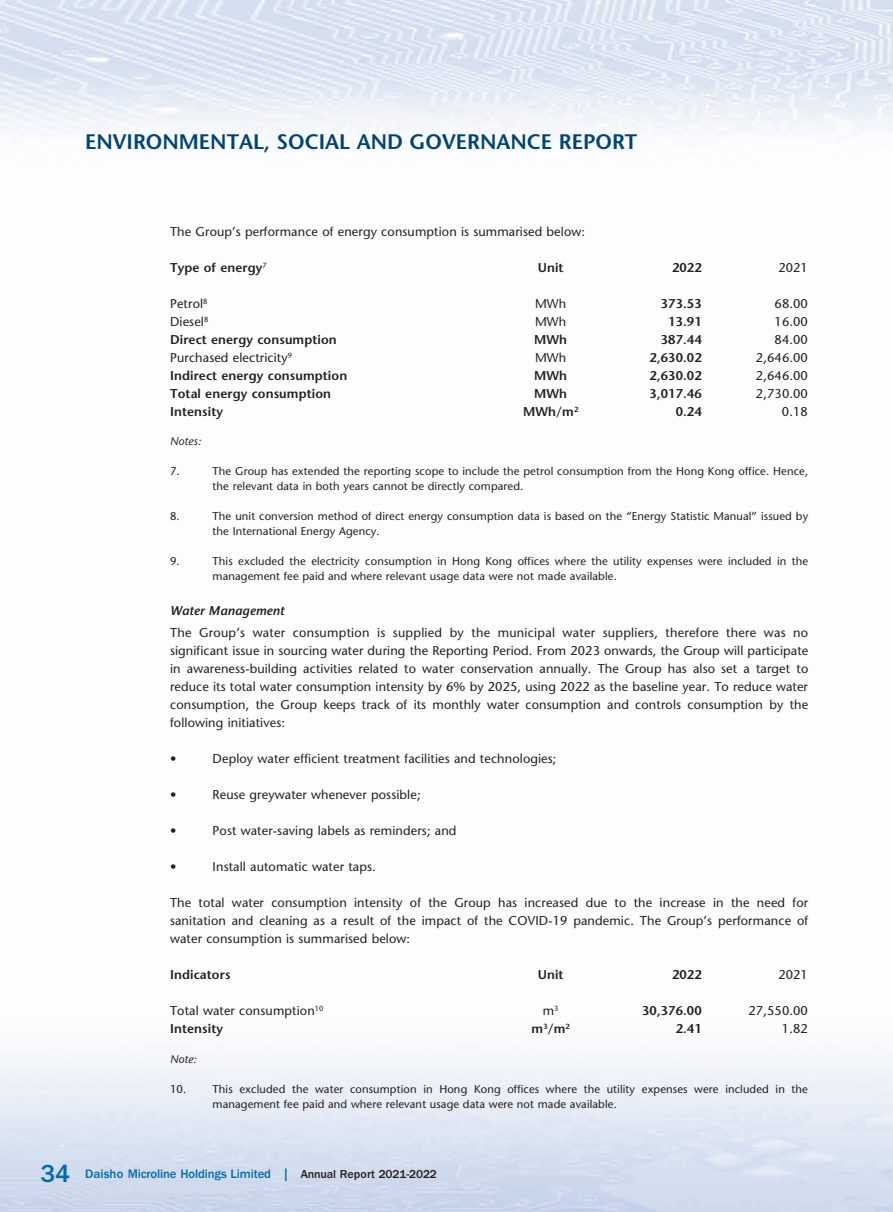
<style>
.page{position:relative;width:893px;height:1212px;background:#fff}
.page>*{position:absolute;margin:0;border:0;box-sizing:border-box;transform-origin:0 0}
.t1{font:600 21px "Stone Sans Std";color:#047}
.t2{font:500 12.75px/18px "Stone Sans Std";letter-spacing:.01em;color:#231f20;text-align:justify}
.t3{font:600 12.75px "Stone Sans Std";letter-spacing:.01em;color:#231f20}
.t4{font:500 12.75px "ITC Franklin Gothic Std";letter-spacing:-.01em;color:#016aaf}
.t5{font:italic 600 12.75px "Stone Sans Std";letter-spacing:.01em;color:#231f20}
.t6{font:500 11.25px/15px "Stone Sans Std";letter-spacing:.01em;color:#231f20}
.t7{font:italic 500 11.25px "Stone Sans Std";letter-spacing:.01em;color:#231f20}
.s1{font-size:25.5px}
.s2{font-size:12px;color:#231f20}
</style>
<div class="page">
<img style="left:0;top:0;width:893px;height:1212px">
<h1 class="t1" style="left:85px;top:129px;width:554px">ENVIRONMENTAL, SOCIAL AND GOVERNANCE REPORT</h1>
<p class="t2" style="left:170px;top:222px;width:417px">The Group’s performance of energy consumption is summarised below:</p>
<p class="t3" style="left:170px;top:260px;width:98px">Type of energy<sup>7</sup></p>
<p class="t3" style="left:538px;top:260px;width:27px">Unit</p>
<p class="t3" style="left:672px;top:260px;width:31px">2022</p>
<p class="t2" style="left:778px;top:258px;width:31px">2021</p>
<p class="t2" style="left:170px;top:294px;width:39px">Petrol<sup>8</sup></p>
<p class="t2" style="left:535px;top:294px;width:33px">MWh</p>
<p class="t3" style="left:661px;top:296px;width:42px">373.53</p>
<p class="t2" style="left:774px;top:294px;width:35px">68.00</p>
<p class="t2" style="left:170px;top:312px;width:40px">Diesel<sup>8</sup></p>
<p class="t2" style="left:535px;top:312px;width:33px">MWh</p>
<p class="t3" style="left:668px;top:314px;width:35px">13.91</p>
<p class="t2" style="left:774px;top:312px;width:35px">16.00</p>
<p class="t3" style="left:170px;top:332px;width:168px">Direct energy consumption</p>
<p class="t3" style="left:534px;top:332px;width:35px">MWh</p>
<p class="t3" style="left:661px;top:332px;width:42px">387.44</p>
<p class="t2" style="left:775px;top:330px;width:35px">84.00</p>
<p class="t2" style="left:170px;top:348px;width:123px">Purchased electricity<sup>9</sup></p>
<p class="t2" style="left:535px;top:348px;width:33px">MWh</p>
<p class="t3" style="left:650px;top:350px;width:54px">2,630.02</p>
<p class="t2" style="left:756px;top:348px;width:54px">2,646.00</p>
<p class="t3" style="left:170px;top:368px;width:179px">Indirect energy consumption</p>
<p class="t3" style="left:534px;top:368px;width:35px">MWh</p>
<p class="t3" style="left:650px;top:368px;width:54px">2,630.02</p>
<p class="t2" style="left:756px;top:366px;width:54px">2,646.00</p>
<p class="t3" style="left:170px;top:386px;width:162px">Total energy consumption</p>
<p class="t3" style="left:534px;top:386px;width:35px">MWh</p>
<p class="t3" style="left:650px;top:386px;width:54px">3,017.46</p>
<p class="t2" style="left:756px;top:384px;width:54px">2,730.00</p>
<p class="t3" style="left:170px;top:404px;width:54px">Intensity</p>
<p class="t3" style="left:523px;top:404px;width:57px">MWh/m<sup>2</sup></p>
<p class="t3" style="left:676px;top:404px;width:27px">0.24</p>
<p class="t2" style="left:782px;top:402px;width:27px">0.18</p>
<p class="t7" style="left:170px;top:435px;width:33px">Notes:</p>
<p class="t6" style="left:170px;top:464px;width:11px">7.</p>
<p class="t6" style="left:213px;top:464px;width:597px">The Group has extended the reporting scope to include the petrol consumption from the Hong Kong office. Hence, the relevant data in both years cannot be directly compared.</p>
<p class="t6" style="left:170px;top:509px;width:11px">8.</p>
<p class="t6" style="left:213px;top:509px;width:597px">The unit conversion method of direct energy consumption data is based on the “Energy Statistic Manual” issued by the International Energy Agency.</p>
<p class="t6" style="left:170px;top:554px;width:11px">9.</p>
<p class="t6" style="left:213px;top:554px;width:597px">This excluded the electricity consumption in Hong Kong offices where the utility expenses were included in the management fee paid and where relevant usage data were not made available.</p>
<p class="t5" style="left:170px;top:603px;width:116px">Water Management</p>
<p class="t2" style="left:170px;top:623px;width:640px">The Group’s water consumption is supplied by the municipal water suppliers, therefore there was no significant issue in sourcing water during the Reporting Period. From 2023 onwards, the Group will participate in awareness-building activities related to water conservation annually. The Group has also set a target to reduce its total water consumption intensity by 6% by 2025, using 2022 as the baseline year. To reduce water consumption, the Group keeps track of its monthly water consumption and controls consumption by the following initiatives:</p>
<p class="t2" style="left:170px;top:750px;width:8px">•</p>
<p class="t2" style="left:213px;top:750px;width:345px">Deploy water efficient treatment facilities and technologies;</p>
<p class="t2" style="left:170px;top:786px;width:8px">•</p>
<p class="t2" style="left:213px;top:786px;width:210px">Reuse greywater whenever possible;</p>
<p class="t2" style="left:170px;top:822px;width:8px">•</p>
<p class="t2" style="left:213px;top:822px;width:245px">Post water-saving labels as reminders; and</p>
<p class="t2" style="left:170px;top:858px;width:8px">•</p>
<p class="t2" style="left:213px;top:858px;width:165px">Install automatic water taps.</p>
<p class="t2" style="left:170px;top:894px;width:640px">The total water consumption intensity of the Group has increased due to the increase in the need for sanitation and cleaning as a result of the impact of the COVID-19 pandemic. The Group’s performance of water consumption is summarised below:</p>
<p class="t3" style="left:170px;top:967px;width:62px">Indicators</p>
<p class="t3" style="left:538px;top:967px;width:27px">Unit</p>
<p class="t3" style="left:672px;top:967px;width:31px">2022</p>
<p class="t2" style="left:778px;top:966px;width:31px">2021</p>
<p class="t2" style="left:170px;top:1002px;width:155px">Total water consumption<sup>10</sup></p>
<p class="t2" style="left:543px;top:1001px;width:17px">m<sup>3</sup></p>
<p class="t3" style="left:642px;top:1003px;width:61px">30,376.00</p>
<p class="t2" style="left:748px;top:1001px;width:61px">27,550.00</p>
<p class="t3" style="left:170px;top:1021px;width:54px">Intensity</p>
<p class="t3" style="left:532px;top:1021px;width:40px">m<sup>3</sup>/m<sup>2</sup></p>
<p class="t3" style="left:676px;top:1021px;width:27px">2.41</p>
<p class="t2" style="left:782px;top:1019px;width:27px">1.82</p>
<p class="t7" style="left:170px;top:1052px;width:28px">Note:</p>
<p class="t6" style="left:213px;top:1081px;width:597px;text-indent:-43px">10. This excluded the water consumption in Hong Kong offices where the utility expenses were included in the management fee paid and where relevant usage data were not made available.</p>
<p class="t4" style="left:40px;top:1167px;width:398px"><span class="s1">34</span> Daisho Microline Holdings Limited | <span class="s2">Annual Report 2021-2022</span></p>
</div>
